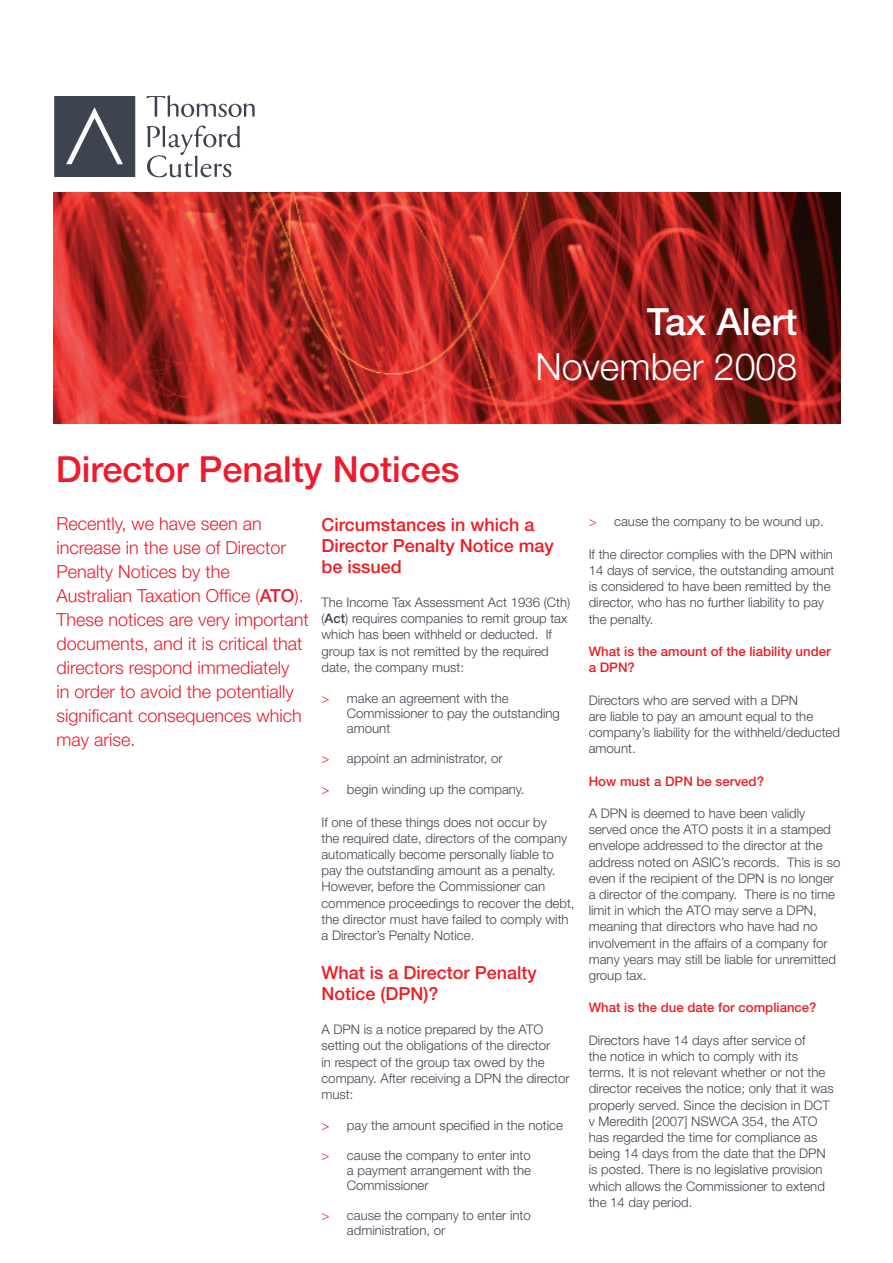
<style>
.page{position:relative;width:893px;height:1263px;background:#fff}
.page>*{position:absolute;margin:0;border:0;box-sizing:border-box;transform-origin:0 0}
.Date_in_title_box{font:300 37.5px "Helvetica Neue LT";color:#fff}
.Alert_heading_in_tit{font:500 37.5px "Helvetica Neue LT";color:#fff}
.Title_of_Alert{font:500 36px "Helvetica Neue LT";color:#ee1b2d}
.Quotation_text_on_fr{font:300 18px/24px "Helvetica Neue LT";color:#ee1b2d}
.Sub_heading_-_level{font:500 18px/21px "Helvetica Neue LT";color:#ee1d23}
.Body_text{font:500 18px/21px "Helvetica Neue LT";color:#ee1d23}
.Body_text-2{font:300 13.2px/16.2px "Helvetica Neue LT";color:#3e444f}
.Arrow_bullets_-_red{font:300 13.2px/15px "Helvetica Neue LT";color:#3e444f}
.Sub_Heading_-_level{font:500 13.2px/16.2px "Helvetica Neue LT";color:#ee1d23}
.t1{font:300 13.2px "Helvetica Neue LT";color:#ee1b2d}
.s1{font-weight:500}
</style>
<div class="page">
<img style="left:54px;top:192px;width:786px;height:231px">
<svg style="left:146px;top:95px;width:109px;height:22px"></svg>
<svg style="left:54px;top:96px;width:81px;height:81px;background:#4e545e"></svg>
<svg style="left:147px;top:125px;width:94px;height:53px"></svg>
<p class="Alert_heading_in_tit" style="left:633px;top:288px;width:152px">Tax Alert</p>
<p class="Date_in_title_box" style="left:588px;top:333px;width:197px">March 2007</p>
<p class="Alert_heading_in_tit" style="left:647px;top:300px;width:152px">Tax Alert</p>
<p class="Date_in_title_box" style="left:535px;top:344px;width:263px">November 2008</p>
<p class="Date_in_title_box" style="left:560px;top:344px;width:238px">**Month Year**</p>
<p class="Title_of_Alert" style="left:56px;top:448px;width:405px">Director Penalty Notices</p>
<p class="Sub_heading_-_level" style="left:321px;top:514px;width:234px">Circumstances in which a<br>Director Penalty Notice may be issued</p>
<p class="Body_text-2" style="left:321px;top:594px;width:250px">The Income Tax Assessment Act 1936 (Cth) (<span class="s1">Act</span>) requires companies to remit group tax which has been withheld or deducted. If group tax is not remitted by the required date, the company must:</p>
<p class="Arrow_bullets_-_red" style="left:347px;top:690px;width:214px">make an agreement with the<br>Commissioner to pay the outstanding amount</p>
<p class="Arrow_bullets_-_red" style="left:347px;top:750px;width:157px">appoint an administrator, or</p>
<p class="Arrow_bullets_-_red" style="left:347px;top:782px;width:179px">begin winding up the company.</p>
<p class="Body_text-2" style="left:321px;top:813px;width:255px">If one of these things does not occur by<br>the required date, directors of the company automatically become personally liable to pay the outstanding amount as a penalty.<br>However, before the Commissioner can commence proceedings to recover the debt, the director must have failed to comply with a Director’s Penalty Notice.</p>
<p class="Body_text" style="left:321px;top:962px;width:217px">What is a Director Penalty<br>Notice (DPN)?</p>
<p class="Body_text-2" style="left:321px;top:1021px;width:250px">A DPN is a notice prepared by the ATO setting out the obligations of the director<br>in respect of the group tax owed by the company. After receiving a DPN the director must:</p>
<p class="Arrow_bullets_-_red" style="left:347px;top:1118px;width:217px">pay the amount specified in the notice</p>
<p class="Arrow_bullets_-_red" style="left:347px;top:1148px;width:186px;text-align:justify">cause the company to enter into a payment arrangement with the Commissioner</p>
<p class="Arrow_bullets_-_red" style="left:347px;top:1208px;width:185px">cause the company to enter into administration, or</p>
<p class="Quotation_text_on_fr" style="left:56px;top:511px;width:254px">Recently, we have seen an increase in the use of Director<br>Penalty Notices by the<br>Australian Taxation Office (<span class="s1">ATO</span>).<br>These notices are very important documents, and it is critical that directors respond immediately<br>in order to avoid the potentially significant consequences which may arise.</p>
<p class="t1" style="left:321px;top:690px;width:9px">&gt;</p>
<p class="t1" style="left:321px;top:750px;width:9px">&gt;</p>
<p class="t1" style="left:321px;top:781px;width:9px">&gt;</p>
<p class="t1" style="left:321px;top:1117px;width:9px">&gt;</p>
<p class="t1" style="left:321px;top:1147px;width:9px">&gt;</p>
<p class="t1" style="left:321px;top:1207px;width:9px">&gt;</p>
<p class="Arrow_bullets_-_red" style="left:614px;top:514px;width:211px">cause the company to be wound up.</p>
<p class="Body_text-2" style="left:589px;top:546px;width:247px">If the director complies with the DPN within 14 days of service, the outstanding amount is considered to have been remitted by the director, who has no further liability to pay the penalty.</p>
<p class="Sub_Heading_-_level" style="left:589px;top:643px;width:244px">What is the amount of the liability under a DPN?</p>
<p class="Body_text-2" style="left:589px;top:691px;width:253px">Directors who are served with a DPN<br>are liable to pay an amount equal to the company’s liability for the withheld/deducted amount.</p>
<p class="Sub_Heading_-_level" style="left:589px;top:773px;width:177px">How must a DPN be served?</p>
<p class="Body_text-2" style="left:589px;top:805px;width:253px">A DPN is deemed to have been validly served once the ATO posts it in a stamped envelope addressed to the director at the address noted on ASIC’s records. This is so even if the recipient of the DPN is no longer a director of the company. There is no time limit in which the ATO may serve a DPN, meaning that directors who have had no involvement in the affairs of a company for many years may still be liable for unremitted group tax.</p>
<p class="Sub_Heading_-_level" style="left:589px;top:999px;width:229px">What is the due date for compliance?</p>
<p class="Body_text-2" style="left:589px;top:1032px;width:247px">Directors have 14 days after service of<br>the notice in which to comply with its terms. It is not relevant whether or not the director receives the notice; only that it was properly served. Since the decision in DCT v Meredith [2007] NSWCA 354, the ATO has regarded the time for compliance as being 14 days from the date that the DPN is posted. There is no legislative provision which allows the Commissioner to extend the 14 day period.</p>
<p class="t1" style="left:589px;top:514px;width:9px">&gt;</p>
</div>
